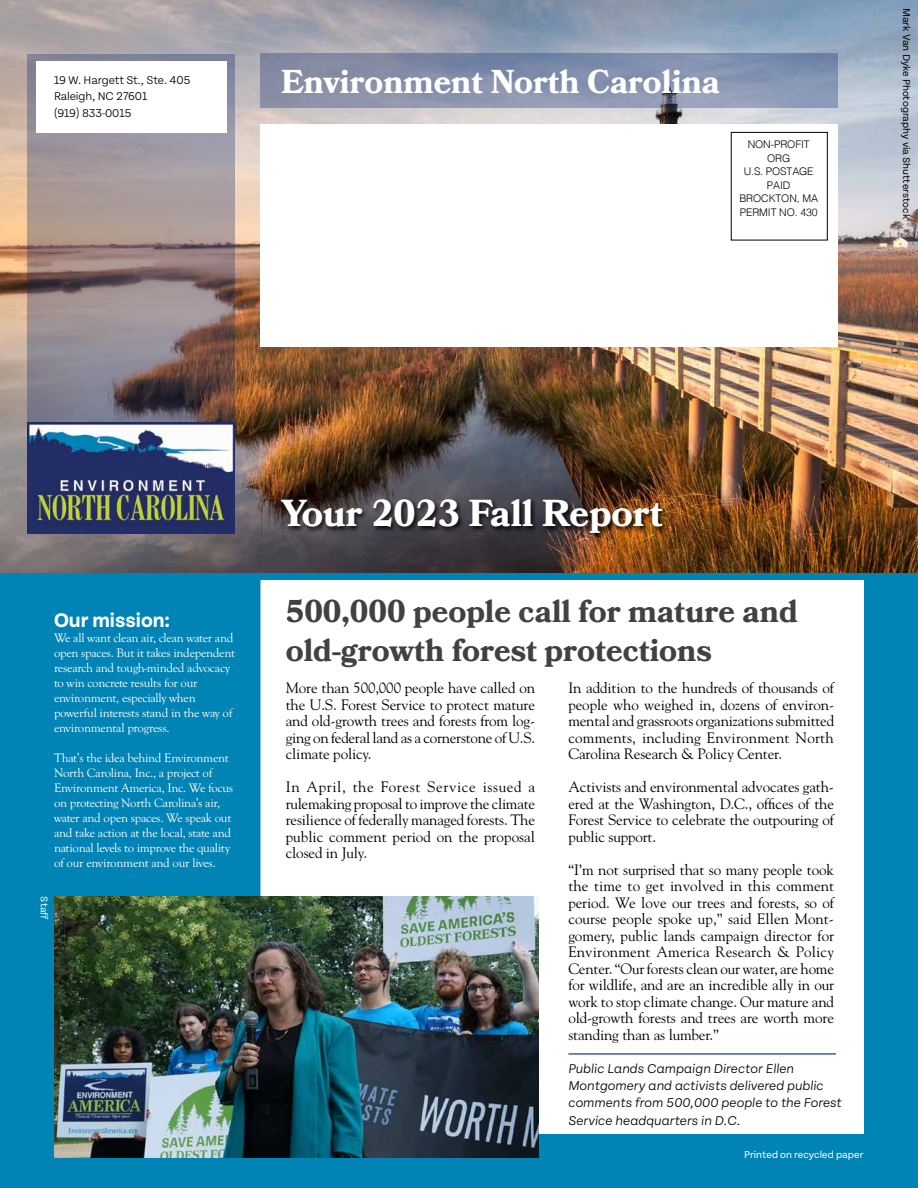
<style>
.page{position:relative;width:918px;height:1188px;background:#fff}
.page>*{position:absolute;margin:0;border:0;box-sizing:border-box;transform-origin:0 0}
.t1{font:700 37.5px "Bookmania";color:#fff}
.t2{font:700 33px "Bookmania";color:#fff}
.t3{font:700 31.5px/39px "Bookmania";color:#414042}
.t4{font:700 21px "Tenon";color:#fff}
.t5{font:15px/16.5px "Goudy Std";letter-spacing:-.01em;color:#000;text-align:justify}
.t6{font:italic 300 13.5px/17.2px "Tenon";color:#000}
.t7{font:12.75px/15px "Goudy Old Sty";letter-spacing:-.02em;color:#fff}
.t8{font:300 12px/16.5px "Tenon";letter-spacing:-.01em;color:#000}
.t9{font:300 10.5px/13.5px "Helvetica";letter-spacing:-.01em;color:#000;text-align:center}
.t10{font:10.5px "Tenon";color:#000}
.t11{font:10.5px "Tenon";color:#fff}
</style>
<div class="page">
<img style="left:0;top:0;width:918px;height:573px">
<div style="left:0;top:573px;width:918px;height:615px;background:#0083b5"></div>
<div style="left:261px;top:580px;width:602px;height:554px;background:#fff"></div>
<div style="left:279px;top:497px;width:390px;height:43px;background:#000;opacity:.85"></div>
<div style="left:260px;top:124px;width:577px;height:223px;background:#fff"></div>
<div style="left:731px;top:132px;width:97px;height:108px;border:1px solid #000"></div>
<svg style="left:27px;top:54px;width:208px;height:474px;background:#908285"></svg>
<svg style="left:36px;top:61px;width:190px;height:72px"></svg>
<svg style="left:260px;top:54px;width:577px;height:54px;background:#8590ac"></svg>
<img style="left:54px;top:896px;width:484px;height:262px">
<hr style="left:568px;top:1053px;width:268px;height:2px;background:#3861a1">
<img style="left:27px;top:422px;width:207px;height:111px">
<p class="t8" style="left:54px;top:72px;width:138px">19 W. Hargett St., Ste. 405<br>Raleigh, NC 27601<br>(919) 833-0015</p>
<h2 class="t2" style="left:281px;top:63px;width:440px">Environment North Carolina</h2>
<p class="t9" style="left:739px;top:137px;width:80px">NON-PROFIT<br>ORG<br>U.S. POSTAGE<br>PAID<br>BROCKTON, MA<br>PERMIT NO. 430</p>
<p class="t10" style="left:912px;top:8px;width:212px;rotate:90deg">Mark Van Dyke Photography via Shutterstock</p>
<h3 class="t4" style="left:54px;top:609px;width:118px">Our mission:</h3>
<p class="t7" style="left:54px;top:631px;width:182px">We all want clean air, clean water and open spaces. But it takes independent research and tough-minded advocacy to win concrete results for our environment, especially when powerful interests stand in the way of environmental progress.</p>
<p class="t7" style="left:54px;top:751px;width:181px">That’s the idea behind Environment North Carolina, Inc., a project of Environment America, Inc. We focus on protecting North Carolina’s air, water and open spaces. We speak out and take action at the local, state and national levels to improve the quality of our environment and our lives.</p>
<p class="t11" style="left:50px;top:896px;width:25px;rotate:90deg">Staff</p>
<h1 class="t1" style="left:281px;top:491px;width:383px">Your 2023 Fall Report</h1>
<h3 class="t3" style="left:286px;top:592px;width:514px">500,000 people call for mature and old-growth forest protections</h3>
<p class="t5" style="left:286px;top:679px;width:251px">More than 500,000 people have called on the U.S. Forest Service to protect mature and old-growth trees and forests from log&shy;ging on federal land as a cornerstone of U.S. climate policy.</p>
<p class="t5" style="left:286px;top:778px;width:251px">In April, the Forest Service issued a rulemaking proposal to improve the climate resilience of federally managed forests. The public comment period on the proposal closed in July.</p>
<p class="t5" style="left:568px;top:679px;width:267px">In addition to the hundreds of thousands of people who weighed in, dozens of environ&shy;mental and grassroots organizations submitted comments, including Environment North Carolina Research &amp; Policy Center.</p>
<p class="t5" style="left:568px;top:778px;width:267px">Activists and environmental advocates gath&shy;ered at the Washington, D.C., offices of the Forest Service to celebrate the outpouring of public support.</p>
<p class="t5" style="left:568px;top:861px;width:267px">“I’m not surprised that so many people took the time to get involved in this comment period. We love our trees and forests, so of course people spoke up,” said Ellen Mont&shy;gomery, public lands campaign director for Environment America Research &amp; Policy Center. “Our forests clean our water, are home for wildlife, and are an incredible ally in our work to stop climate change. Our mature and old-growth forests and trees are worth more standing than as lumber.”</p>
<p class="t6" style="left:568px;top:1060px;width:275px">Public Lands Campaign Director Ellen Montgomery and activists delivered public comments from 500,000 people to the Forest Service headquarters in D.C.</p>
<p class="t11" style="left:744px;top:1149px;width:121px">Printed on recycled paper</p>
</div>
